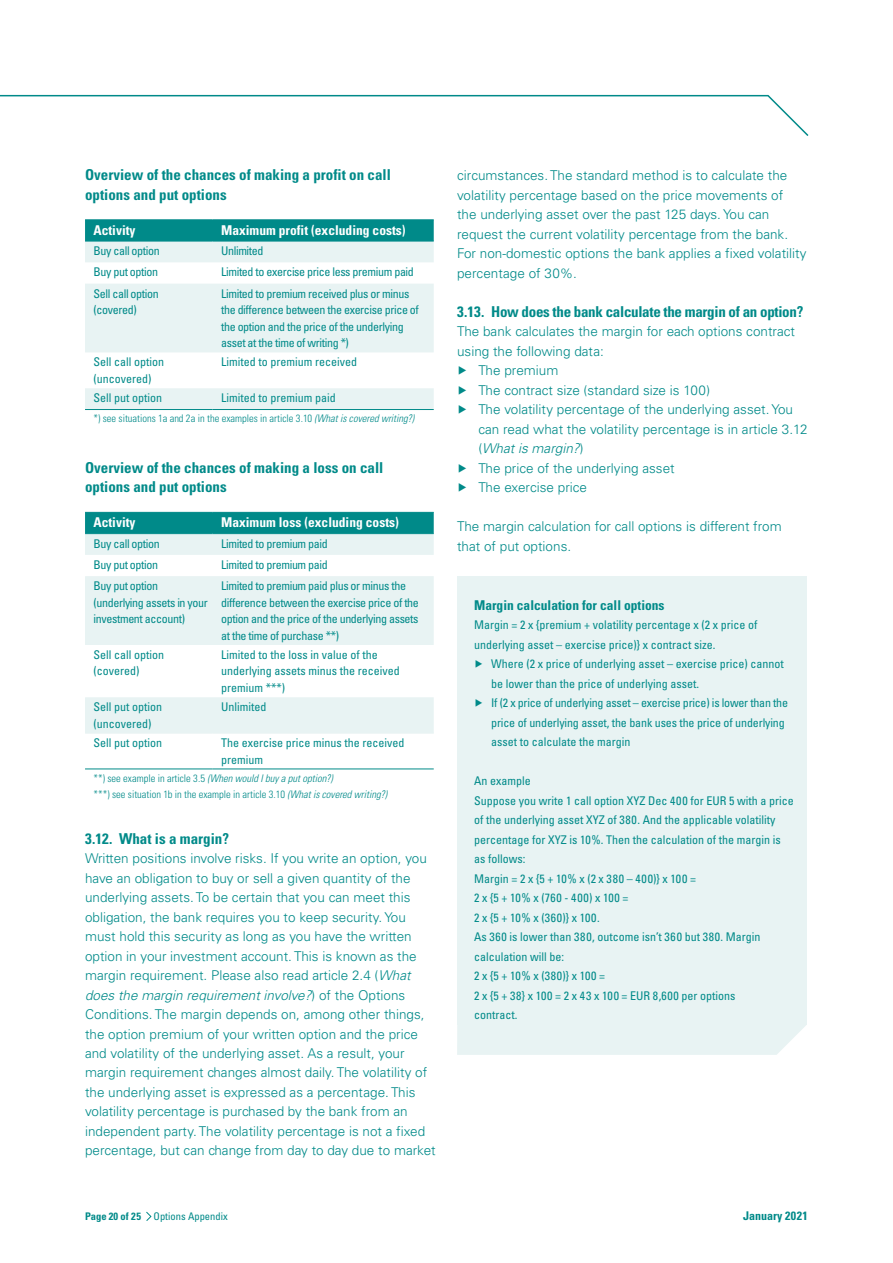
<style>
.page{position:relative;width:893px;height:1263px;background:#fff}
.page>*{position:absolute;margin:0;border:0;box-sizing:border-box;transform-origin:0 0}
.t1{font:700 condensed 15px/19.5px "Univers LT Std";color:#008a89}
.t2{font:700 condensed 15px "Univers LT Std";letter-spacing:-.02em;color:#008a89}
.t3{font:300 13.5px/19.5px "Univers LT Std";color:#008a89}
.t4{font:700 condensed 13.5px "Univers LT Std";color:#fff}
.t5{font:700 condensed 13.5px "Univers LT Std";color:#008a89}
.t6{font:italic 300 13.5px "Univers LT Std";color:#008a89}
.t7{font:condensed 12px/19.5px "Univers LT Std";color:#008a89}
.t8{font:condensed 12px/16.5px "Univers LT Std";letter-spacing:-.03em;color:#008a89}
.t9{font:condensed 12px "Univers LT Std";letter-spacing:-.02em;color:#008a89}
.t10{font:700 condensed 12px "Univers LT Std";color:#008a89}
.t11{font:300 condensed 10.5px/16.5px "Univers LT Std";color:#008a89}
.t12{font:condensed 10.5px "Univers LT Std";color:#008a89}
.s1{font-style:italic}
.s2{font-style:normal}
.s3{font-weight:700}
</style>
<div class="page">
<svg style="left:0;top:94px;width:809px;height:42px"></svg>
<div style="left:85px;top:220px;width:349px;height:21px;background:#008a89"></div>
<svg style="left:85px;top:242px;width:349px;height:167px;fill:#e8f3f3"></svg>
<hr style="left:85px;top:409px;width:128px;height:1px;background:#008a89">
<hr style="left:213px;top:409px;width:221px;height:1px;background:#008a89">
<hr style="left:85px;top:219px;width:128px;height:1px;background:#008a89">
<hr style="left:213px;top:219px;width:221px;height:1px;background:#008a89">
<hr style="left:85px;top:241px;width:128px;height:1px;background:#008a89">
<hr style="left:213px;top:241px;width:221px;height:1px;background:#008a89">
<div style="left:85px;top:513px;width:349px;height:20px;background:#008a89"></div>
<svg style="left:85px;top:534px;width:349px;height:199px;fill:#e8f3f3"></svg>
<hr style="left:85px;top:733px;width:128px;height:1px;background:#e8f3f3">
<hr style="left:213px;top:733px;width:221px;height:1px;background:#e8f3f3">
<hr style="left:85px;top:768px;width:128px;height:1px;background:#008a89">
<hr style="left:213px;top:768px;width:221px;height:1px;background:#008a89">
<hr style="left:85px;top:512px;width:128px;height:1px;background:#008a89">
<hr style="left:213px;top:512px;width:221px;height:1px;background:#008a89">
<hr style="left:85px;top:533px;width:128px;height:1px;background:#008a89">
<hr style="left:213px;top:533px;width:221px;height:1px;background:#008a89">
<div style="left:457px;top:576px;width:349px;height:449px;background:#e8f3f3"></div>
<div style="left:457px;top:1025px;width:349px;height:30px;background:#e8f3f3"></div>
<svg style="left:146px;top:1211px;width:6px;height:10px"></svg>
<p class="t1" style="left:85px;top:165px;width:307px">Overview of the chances of making a profit on call options and put options</p>
<p class="t4" style="left:94px;top:222px;width:43px">Activity</p>
<p class="t4" style="left:221px;top:222px;width:186px">Maximum profit (excluding costs)</p>
<p class="t8" style="left:94px;top:242px;width:68px">Buy call option</p>
<p class="t8" style="left:221px;top:242px;width:44px">Unlimited</p>
<p class="t8" style="left:94px;top:264px;width:66px">Buy put option</p>
<p class="t8" style="left:221px;top:264px;width:194px">Limited to exercise price less premium paid</p>
<p class="t8" style="left:94px;top:285px;width:67px">Sell call option (covered)</p>
<p class="t8" style="left:221px;top:285px;width:199px">Limited to premium received plus or minus the difference between the exercise price of the option and the price of the underlying asset at the time of writing *)</p>
<p class="t7" style="left:94px;top:354px;width:72px;line-height:16.5px">Sell call option (uncovered)</p>
<p class="t7" style="left:221px;top:352px;width:137px">Limited to premium received</p>
<p class="t7" style="left:94px;top:388px;width:70px">Sell put option</p>
<p class="t7" style="left:221px;top:388px;width:116px">Limited to premium paid</p>
<p class="t11" style="left:94px;top:410px;width:322px">*) see situations 1a and 2a in the examples in article 3.10 <span class="s1">(What is covered writing?)</span></p>
<p class="t1" style="left:85px;top:458px;width:300px">Overview of the chances of making a loss on call options and put options</p>
<p class="t4" style="left:94px;top:514px;width:43px">Activity</p>
<p class="t4" style="left:221px;top:514px;width:179px">Maximum loss (excluding costs)</p>
<p class="t8" style="left:94px;top:535px;width:68px">Buy call option</p>
<p class="t8" style="left:221px;top:535px;width:108px">Limited to premium paid</p>
<p class="t8" style="left:94px;top:556px;width:66px">Buy put option</p>
<p class="t8" style="left:221px;top:556px;width:108px">Limited to premium paid</p>
<p class="t8" style="left:94px;top:577px;width:116px">Buy put option (underlying assets in your investment account)</p>
<p class="t8" style="left:221px;top:577px;width:199px">Limited to premium paid plus or minus the difference between the exercise price of the option and the price of the underlying assets at the time of purchase **)</p>
<p class="t7" style="left:94px;top:646px;width:72px;line-height:16.5px">Sell call option (covered)</p>
<p class="t7" style="left:221px;top:646px;width:180px;line-height:16.5px">Limited to the loss in value of the underlying assets minus the received premium ***)</p>
<p class="t7" style="left:94px;top:699px;width:70px;line-height:16.5px">Sell put option (uncovered)</p>
<p class="t7" style="left:221px;top:697px;width:47px">Unlimited</p>
<p class="t7" style="left:94px;top:733px;width:70px">Sell put option</p>
<p class="t7" style="left:221px;top:734px;width:185px;line-height:16.5px">The exercise price minus the received premium</p>
<p class="t11" style="left:94px;top:770px;width:295px">**) see example in article 3.5 <span class="s1">(When would I buy a put option?)<br></span>***) see situation 1b in the example in article 3.10 <span class="s1">(What is covered writing?)</span></p>
<p class="t1" style="left:85px;top:828px;width:145px">3.12. What is a margin?</p>
<p class="t3" style="left:85px;top:848px;width:352px">Written positions involve risks. If you write an option, you have an obligation to buy or sell a given quantity of the underlying assets. To be certain that you can meet this obligation, the bank requires you to keep security. You must hold this security as long as you have the written option in your investment account. This is known as the margin requirement. Please also read article 2.4 (<span class="s1">What does the margin requirement involve?</span>) of the Options Conditions. The margin depends on, among other things, the option premium of your written option and the price and volatility of the underlying asset. As a result, your margin requirement changes almost daily. The volatility of the underlying asset is expressed as a percentage. This volatility percentage is purchased by the bank from an independent party. The volatility percentage is not a fixed percentage, but can change from day to day due to market</p>
<p class="t3" style="left:457px;top:166px;width:351px">circumstances. The standard method is to calculate the volatility percentage based on the price movements of<br>the underlying asset over the past 125 days. You can request the current volatility percentage from the bank.<br>For non-domestic options the bank applies a fixed volatility percentage of 30%.</p>
<p class="t2" style="left:457px;top:302px;width:348px">3.13. How does the bank calculate the margin of an option?</p>
<p class="t3" style="left:457px;top:322px;width:339px">The bank calculates the margin for each options contract</p>
<p class="t3" style="left:457px;top:341px;width:148px">using the following data:</p>
<p class="t3" style="left:457px;top:361px;width:103px">▶ The premium</p>
<p class="t3" style="left:457px;top:380px;width:254px">▶ The contract size (standard size is 100)</p>
<p class="t3" style="left:457px;top:400px;width:337px">▶ The volatility percentage of the underlying asset. You</p>
<p class="t3" style="left:478px;top:419px;width:331px">can read what the volatility percentage is in article 3.12</p>
<p class="t6" style="left:478px;top:440px;width:107px"><span class="s2">(</span>What is margin?<span class="s2">)</span></p>
<p class="t3" style="left:457px;top:458px;width:219px">▶ The price of the underlying asset</p>
<p class="t3" style="left:457px;top:478px;width:131px">▶ The exercise price</p>
<p class="t3" style="left:457px;top:517px;width:326px">The margin calculation for call options is different from that of put options.</p>
<p class="t5" style="left:474px;top:596px;width:192px">Margin calculation for call options</p>
<p class="t7" style="left:474px;top:615px;width:285px">Margin = 2 x {premium + volatility percentage x (2 x price of</p>
<p class="t7" style="left:474px;top:634px;width:243px">underlying asset – exercise price)} x contract size.</p>
<p class="t7" style="left:474px;top:654px;width:311px">▶ Where (2 x price of underlying asset – exercise price) cannot</p>
<p class="t7" style="left:491px;top:673px;width:209px">be lower than the price of underlying asset.</p>
<p class="t9" style="left:474px;top:695px;width:315px">▶ If (2 x price of underlying asset – exercise price) is lower than the</p>
<p class="t7" style="left:491px;top:712px;width:295px">price of underlying asset, the bank uses the price of underlying</p>
<p class="t7" style="left:491px;top:732px;width:141px">asset to calculate the margin</p>
<p class="t7" style="left:474px;top:771px;width:321px">An example<br>Suppose you write 1 call option XYZ Dec 400 for EUR 5 with a price of the underlying asset XYZ of 380. And the applicable volatility percentage for XYZ is 10%. Then the calculation of the margin is as follows:<br>Margin = 2 x {5 + 10% x (2 x 380 – 400)} x 100 =<br>2 x {5 + 10% x (760 - 400) x 100 =<br>2 x {5 + 10% x (360)} x 100.<br>As 360 is lower than 380, outcome isn’t 360 but 380. Margin calculation will be:<br>2 x {5 + 10% x (380)} x 100 =<br>2 x {5 + 38} x 100 = 2 x 43 x 100 = EUR 8,600 per options<br>contract.</p>
<p class="t12" style="left:85px;top:1209px;width:144px"><span class="s3">Page 20 of 25</span> Options Appendix</p>
<p class="t10" style="left:743px;top:1208px;width:66px">January 2021</p>
</div>
